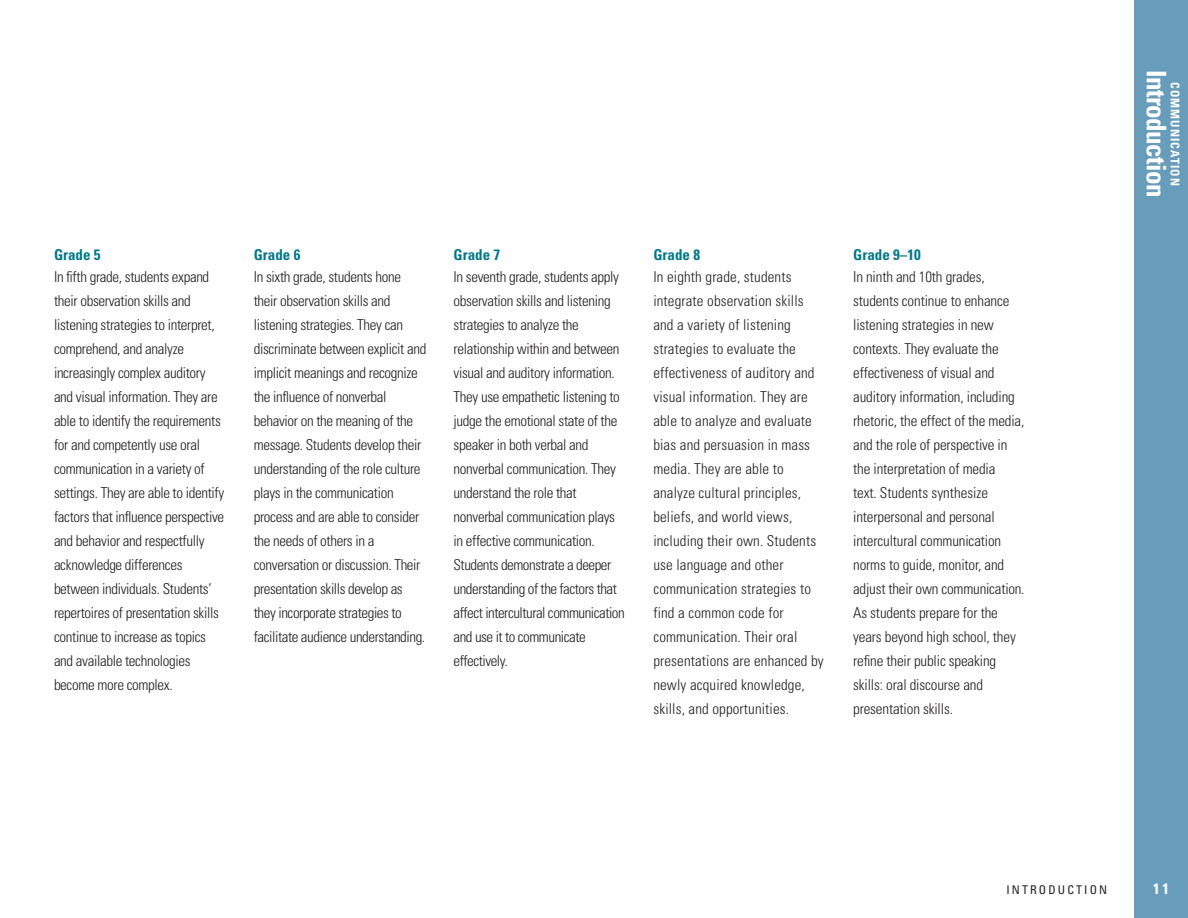
<style>
.page{position:relative;width:1188px;height:918px;background:#fff}
.page>*{position:absolute;margin:0;border:0;box-sizing:border-box;transform-origin:0 0}
.t1{font:700 condensed 27px "Univers";letter-spacing:-.02em;color:#fff}
.t2{font:300 condensed 15px/24px "Univers";letter-spacing:-.02em;color:#231f20}
.t3{font:300 condensed 15px/24px "Univers";letter-spacing:.01em;color:#231f20}
.t4{font:700 condensed 15px "Univers";color:#00788b}
.t5{font:700 condensed 15px "Univers";color:#fff}
.t6{font:700 condensed 12px "Univers";letter-spacing:.09em;color:#fff}
.t7{font:condensed 12px "Univers";letter-spacing:.175em;color:#231f20}
</style>
<div class="page">
<div style="left:1135px;top:0;width:53px;height:918px;background:#679dbb"></div>
<p class="t4" style="left:54px;top:249px;width:48px">Grade 5</p>
<p class="t2" style="left:54px;top:266px;width:172px">In fifth grade, students expand their observation skills and listening strategies to interpret, comprehend, and analyze increasingly complex auditory and visual information. They are able to identify the requirements for and competently use oral communication in a variety of settings. They are able to identify factors that influence perspective and behavior and respectfully acknowledge differences between individuals. Students’ repertoires of presentation skills continue to increase as topics and available technologies become more complex.</p>
<p class="t4" style="left:254px;top:249px;width:48px">Grade 6</p>
<p class="t2" style="left:254px;top:266px;width:174px">In sixth grade, students hone their observation skills and listening strategies. They can discriminate between explicit and implicit meanings and recognize the influence of nonverbal behavior on the meaning of the message. Students develop their understanding of the role culture plays in the communication process and are able to consider the needs of others in a conversation or discussion. Their presentation skills develop as they incorporate strategies to facilitate audience understanding.</p>
<p class="t4" style="left:454px;top:249px;width:48px">Grade 7</p>
<p class="t2" style="left:454px;top:266px;width:173px">In seventh grade, students apply observation skills and listening strategies to analyze the relationship within and between visual and auditory information.<br>They use empathetic listening to judge the emotional state of the speaker in both verbal and nonverbal communication. They understand the role that nonverbal communication plays in effective communication.<br>Students demonstrate a deeper understanding of the factors that affect intercultural communication and use it to communicate effectively.</p>
<p class="t4" style="left:653px;top:249px;width:48px">Grade 8</p>
<p class="t3" style="left:653px;top:266px;width:172px">In eighth grade, students integrate observation skills and a variety of listening strategies to evaluate the effectiveness of auditory and visual information. They are able to analyze and evaluate bias and persuasion in mass media. They are able to analyze cultural principles, beliefs, and world views, including their own. Students use language and other communication strategies to find a common code for communication. Their oral presentations are enhanced by newly acquired knowledge, skills, and opportunities.</p>
<p class="t4" style="left:853px;top:249px;width:69px">Grade 9–10</p>
<p class="t2" style="left:853px;top:266px;width:173px">In ninth and 10th grades, students continue to enhance listening strategies in new contexts. They evaluate the effectiveness of visual and auditory information, including rhetoric, the effect of the media, and the role of perspective in the interpretation of media<br>text. Students synthesize interpersonal and personal intercultural communication norms to guide, monitor, and adjust their own communication.<br>As students prepare for the years beyond high school, they refine their public speaking skills: oral discourse and presentation skills.</p>
<h1 class="t1" style="left:1166px;top:70px;width:130px;rotate:90deg">Introduction</h1>
<p class="t6" style="left:1180px;top:82px;width:105px;rotate:90deg">COMMUNICATION</p>
<p class="t7" style="left:1006px;top:885px;width:102px">INTRODUCTION</p>
<p class="t5" style="left:1153px;top:883px;width:17px">11</p>
</div>
